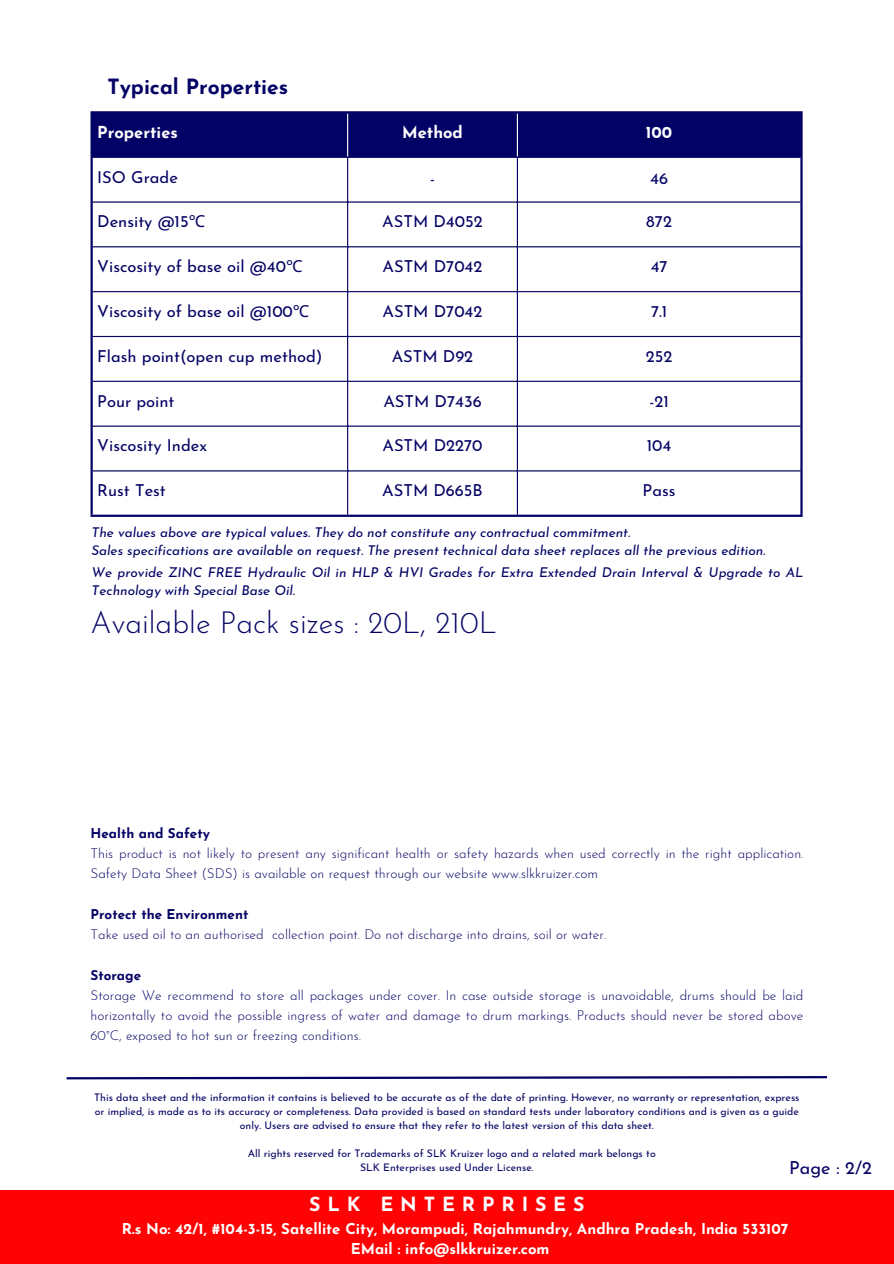
<style>
.page{position:relative;width:894px;height:1264px;background:#fff}
.page>*{position:absolute;margin:0;border:0;box-sizing:border-box;transform-origin:0 0}
.t1{font:300 30px "Josefin Sans";color:#050364}
.t2{font:700 21px "Josefin Sans";color:#050364}
.t3{font:700 19.5px "Josefin Sans";letter-spacing:.35em;color:#fff}
.t4{font:18px "Josefin Sans";color:#050364}
.t5{font:16.5px "Josefin Sans";color:#050364}
.t6{font:700 16.5px "Josefin Sans";color:#fff}
.t7{font:700 15px/20.2px "Josefin Sans";color:#fff}
.t8{font:300 13.5px/20.2px "Josefin Sans";color:#050364}
.t9{font:italic 13.5px/18px "Josefin Sans";color:#020165}
.t10{font:10.5px/14px "Josefin Sans";color:#050364;text-align:center}
.s1{font-family:"Noto Sans"}
.s2{font-weight:700}
</style>
<div class="page">
<div style="left:93px;top:113px;width:707px;height:44px;background:#020165"></div>
<hr style="left:347px;top:113px;width:1px;height:44px;background:#fff">
<hr style="left:516px;top:113px;width:2px;height:44px;background:#fff">
<hr style="left:347px;top:158px;width:1px;height:356px;background:#050364">
<hr style="left:516px;top:158px;width:2px;height:356px;background:#050364">
<hr style="left:93px;top:157px;width:707px;height:1px;background:#050364">
<hr style="left:93px;top:201px;width:707px;height:1px;background:#050364">
<hr style="left:93px;top:246px;width:707px;height:1px;background:#050364">
<hr style="left:93px;top:291px;width:707px;height:1px;background:#050364">
<hr style="left:93px;top:336px;width:707px;height:1px;background:#050364">
<hr style="left:93px;top:381px;width:707px;height:1px;background:#050364">
<hr style="left:93px;top:425px;width:707px;height:1px;background:#050364">
<hr style="left:93px;top:470px;width:707px;height:1px;background:#050364">
<hr style="left:90px;top:113px;width:3px;height:401px;background:#020165">
<hr style="left:800px;top:113px;width:2px;height:223px;background:#020165">
<hr style="left:90px;top:111px;width:712px;height:2px;background:#020165">
<hr style="left:800px;top:336px;width:2px;height:178px;background:#050364">
<hr style="left:90px;top:514px;width:712px;height:3px;background:#050364">
<div style="left:0;top:1190px;width:893px;height:73px;background:#fd0303"></div>
<svg style="left:66px;top:1076px;width:761px;height:4px"></svg>
<h5 class="t2" style="left:107px;top:78px;width:182px">Typical Properties</h5>
<h2 class="t6" style="left:97px;top:126px;width:82px">Properties</h2>
<p class="t6" style="left:402px;top:126px;width:62px">Method</p>
<p class="t6" style="left:645px;top:126px;width:28px">100</p>
<p class="t5" style="left:97px;top:170px;width:82px">ISO Grade</p>
<p class="t5" style="left:430px;top:171px;width:7px">-</p>
<p class="t5" style="left:650px;top:171px;width:19px">46</p>
<p class="t5" style="left:97px;top:215px;width:109px">Density @15<span class="s1">℃</span></p>
<p class="t5" style="left:382px;top:215px;width:102px">ASTM D4052</p>
<p class="t5" style="left:646px;top:215px;width:27px">872</p>
<p class="t5" style="left:97px;top:260px;width:207px">Viscosity of base oil @40<span class="s1">℃</span></p>
<p class="t5" style="left:382px;top:260px;width:101px">ASTM D7042</p>
<p class="t5" style="left:650px;top:260px;width:18px">47</p>
<p class="t5" style="left:97px;top:304px;width:213px">Viscosity of base oil @100<span class="s1">℃</span></p>
<p class="t5" style="left:382px;top:304px;width:101px">ASTM D7042</p>
<p class="t5" style="left:650px;top:304px;width:18px">7.1</p>
<p class="t5" style="left:97px;top:349px;width:227px">Flash point(open cup method)</p>
<p class="t5" style="left:391px;top:349px;width:83px">ASTM D92</p>
<p class="t5" style="left:645px;top:349px;width:28px">252</p>
<p class="t5" style="left:97px;top:394px;width:79px">Pour point</p>
<p class="t5" style="left:383px;top:394px;width:100px">ASTM D7436</p>
<p class="t5" style="left:649px;top:394px;width:21px">-21</p>
<p class="t5" style="left:97px;top:439px;width:111px">Viscosity Index</p>
<p class="t5" style="left:382px;top:439px;width:102px">ASTM D2270</p>
<p class="t5" style="left:646px;top:439px;width:26px">104</p>
<p class="t5" style="left:97px;top:484px;width:70px">Rust Test</p>
<p class="t5" style="left:382px;top:484px;width:102px">ASTM D665B</p>
<p class="t5" style="left:642px;top:484px;width:34px">Pass</p>
<p class="t9" style="left:92px;top:524px;width:675px">The values above are typical values. They do not constitute any contractual commitment.<br>Sales specifications are available on request. The present technical data sheet replaces all the previous edition.</p>
<h3 class="t9" style="left:92px;top:565px;width:713px">We provide ZINC FREE Hydraulic Oil in HLP &amp; HVI Grades for Extra Extended Drain Interval &amp; Upgrade to AL<br>Technology with Special Base Oil.</h3>
<p class="t1" style="left:90px;top:610px;width:407px">Available Pack sizes : 20L, 210L</p>
<h5 class="t8" style="left:90px;top:824px;width:714px"><span class="s2">Health and Safety<br></span>This product is not likely to present any significant health or safety hazards when used correctly in the right application.<br>Safety Data Sheet (SDS) is available on request through our website www.slkkruizer.com</h5>
<h5 class="t8" style="left:90px;top:905px;width:517px"><span class="s2">Protect the Environment<br></span>Take used oil to an authorised collection point. Do not discharge into drains, soil or water.</h5>
<p class="t8" style="left:90px;top:966px;width:714px"><span class="s2">Storage<br></span>Storage We recommend to store all packages under cover. In case outside storage is unavoidable, drums should be laid horizontally to avoid the possible ingress of water and damage to drum markings. Products should never be stored above 60°C, exposed to hot sun or freezing conditions.</p>
<p class="t10" style="left:94px;top:1091px;width:706px">This data sheet and the information it contains is believed to be accurate as of the date of printing. However, no warranty or representation, express or implied, is made as to its accuracy or completeness. Data provided is based on standard tests under laboratory conditions and is given as a guide only. Users are advised to ensure that they refer to the latest version of this data sheet.</p>
<h5 class="t10" style="left:248px;top:1147px;width:409px">All rights reserved for Trademarks of SLK Kruizer logo and a related mark belongs to</h5>
<h5 class="t10" style="left:360px;top:1161px;width:175px">SLK Enterprises used Under License.</h5>
<h1 class="t4" style="left:789px;top:1160px;width:84px">Page : 2/2</h1>
<h3 class="t3" style="left:309px;top:1196px;width:277px">SLK ENTERPRISES</h3>
<p class="t7" style="left:351px;top:1219px;width:439px;text-indent:-229px">R.s No: 42/1, #104-3-15, Satellite City, Morampudi, Rajahmundry, Andhra Pradesh, India 533107<br>EMail : info@slkkruizer.com</p>
</div>
